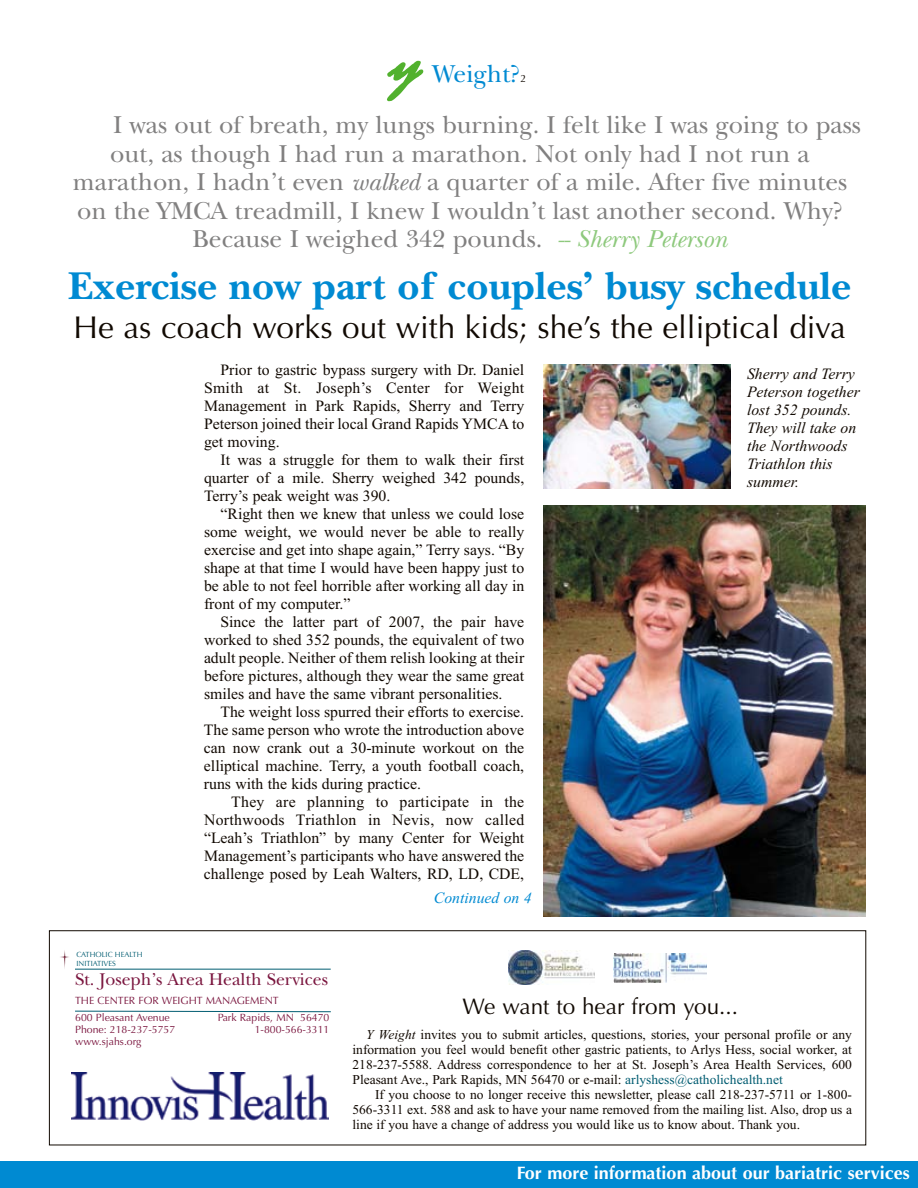
<style>
.page{position:relative;width:918px;height:1188px;background:#fff}
.page>*{position:absolute;margin:0;border:0;box-sizing:border-box;transform-origin:0 0}
.t1{font:italic 66px "Mistral D";color:#52b12e}
.t2{font:700 40.5px "New Baskerville";color:#008ad2}
.t3{font:31.5px "Optima";color:#110902}
.t4{font:25.5px "New Baskerville";color:#818080}
.t5{font:25.5px "New Baskerville";color:#008ad2}
.t6{font:22.5px "Optima";color:#110902}
.t7{font:700 18px "Optima";color:#fff}
.t8{font:17.7px "New Baskerville";color:#7a153e}
.t9{font:15.75px/18px "Times New Roman";color:#110902;text-align:justify}
.t10{font:italic 15.75px/18px "Times New Roman";color:#110902}
.t11{font:italic 15.75px "Times New Roman";color:#008ad2}
.t12{font:13.5px/15px "Times New Roman";color:#110902;text-align:justify}
.t13{font:10.5px "Optima";color:#7a153e}
.t14{font:10.5px "Optima";color:#110902}
.t15{font:7.5px/9px "Optima";color:#005c71}
.s1{font-style:italic}
.s2{font-style:italic;color:#8ec97d}
.s3{color:#005c71}
</style>
<div class="page">
<svg style="left:387px;top:60px;width:37px;height:42px"></svg>
<img style="left:60px;top:950px;width:9px;height:19px">
<div style="left:0;top:1161px;width:918px;height:27px;background:#008ad2"></div>
<img style="left:613px;top:954px;width:94px;height:29px">
<hr style="left:75px;top:969px;width:256px;height:1px;background:#005c71">
<svg style="left:75px;top:1011px;width:256px;height:1px"></svg>
<img style="left:508px;top:950px;width:87px;height:34px">
<img style="left:72px;top:1073px;width:256px;height:48px">
<img style="left:543px;top:506px;width:323px;height:410px">
<img style="left:543px;top:364px;width:187px;height:125px">
<h1 class="t1" style="left:390px;top:22px;width:50px">y</h1>
<h3 class="t5" style="left:432px;top:59px;width:90px">Weight?</h3>
<p class="t14" style="left:520px;top:72px;width:7px">2</p>
<h3 class="t4" style="left:113px;top:110px;width:750px">I was out of breath, my lungs burning. I felt like I was going to pass</h3>
<h3 class="t4" style="left:110px;top:139px;width:701px">out, as though I had run a marathon. Not only had I not run a</h3>
<h3 class="t4" style="left:73px;top:167px;width:776px">marathon, I hadn’t even <span class="s1">walked</span> a quarter of a mile. After five minutes</h3>
<h3 class="t4" style="left:77px;top:196px;width:767px">on the YMCA treadmill, I knew I wouldn’t last another second. Why?</h3>
<h3 class="t4" style="left:193px;top:224px;width:537px">Because I weighed 342 pounds. <span class="s2">-- Sherry Peterson</span></h3>
<h2 class="t2" style="left:68px;top:262px;width:785px">Exercise now part of couples’ busy schedule</h2>
<h3 class="t3" style="left:74px;top:309px;width:774px">He as coach works out with kids; she’s the elliptical diva</h3>
<p class="t15" style="left:76px;top:950px;width:68px">CATHOLIC HEALTH<br>INITIATIVES</p>
<p class="t9" style="left:204px;top:361px;width:322px;text-indent:16px">Prior to gastric bypass surgery with Dr. Daniel Smith at St. Joseph’s Center for Weight Management in Park Rapids, Sherry and Terry Peterson joined their local Grand Rapids YMCA to get moving.</p>
<p class="t9" style="left:204px;top:451px;width:322px;text-indent:16px">It was a struggle for them to walk their first quarter of a mile. Sherry weighed 342 pounds, Terry’s peak weight was 390.</p>
<p class="t9" style="left:204px;top:505px;width:322px;text-indent:17px">“Right then we knew that unless we could lose some weight, we would never be able to really exercise and get into shape again,” Terry says. “By shape at that time I would have been happy just to be able to not feel horrible after working all day in front of my computer.”</p>
<p class="t9" style="left:204px;top:613px;width:322px;text-indent:17px">Since the latter part of 2007, the pair have worked to shed 352 pounds, the equivalent of two adult people. Neither of them relish looking at their before pictures, although they wear the same great smiles and have the same vibrant personalities.</p>
<p class="t9" style="left:204px;top:703px;width:322px;text-indent:17px">The weight loss spurred their efforts to exercise.<br>The same person who wrote the introduction above can now crank out a 30-minute workout on the elliptical machine. Terry, a youth football coach, runs with the kids during practice.</p>
<p class="t9" style="left:204px;top:793px;width:322px;text-indent:27px">They are planning to participate in the Northwoods Triathlon in Nevis, now called “Leah’s Triathlon” by many Center for Weight Management’s participants who have answered the challenge posed by Leah Walters, RD, LD, CDE,</p>
<p class="t11" style="left:434px;top:887px;width:99px">Continued on 4</p>
<p class="t10" style="left:747px;top:364px;width:115px">Sherry and Terry<br>Peterson together lost 352 pounds.<br>They will take on the Northwoods<br>Triathlon this summer.</p>
<p class="t8" style="left:75px;top:969px;width:255px">St. Joseph’s Area Health Services</p>
<p class="t13" style="left:75px;top:994px;width:205px">THE CENTER FOR WEIGHT MANAGEMENT</p>
<p class="t13" style="left:75px;top:1012px;width:96px">600 Pleasant Avenue</p>
<p class="t13" style="left:218px;top:1012px;width:113px">Park Rapids, MN 56470</p>
<p class="t13" style="left:75px;top:1024px;width:102px">Phone: 218-237-5757</p>
<p class="t13" style="left:255px;top:1024px;width:76px">1-800-566-3311</p>
<p class="t13" style="left:75px;top:1036px;width:68px">www.sjahs.org</p>
<h3 class="t6" style="left:463px;top:994px;width:277px">We want to hear from you...</h3>
<p class="t12" style="left:352px;top:1027px;width:501px;text-indent:14px"><span class="s1">Y Weight</span> invites you to submit articles, questions, stories, your personal profile or any information you feel would benefit other gastric patients, to Arlys Hess, social worker, at 218-237-5588. Address correspondence to her at St. Joseph’s Area Health Services, 600<br>Pleasant Ave., Park Rapids, MN 56470 or e-mail: <span class="s3">arlyshess@catholichealth.net</span></p>
<p class="t12" style="left:352px;top:1087px;width:501px;text-indent:23px">If you choose to no longer receive this newsletter, please call 218-237-5711 or 1-800- 566-3311 ext. 588 and ask to have your name removed from the mailing list. Also, drop us a line if you have a change of address you would like us to know about. Thank you.</p>
<p class="t7" style="left:517px;top:1162px;width:394px">For more information about our bariatric services</p>
</div>
